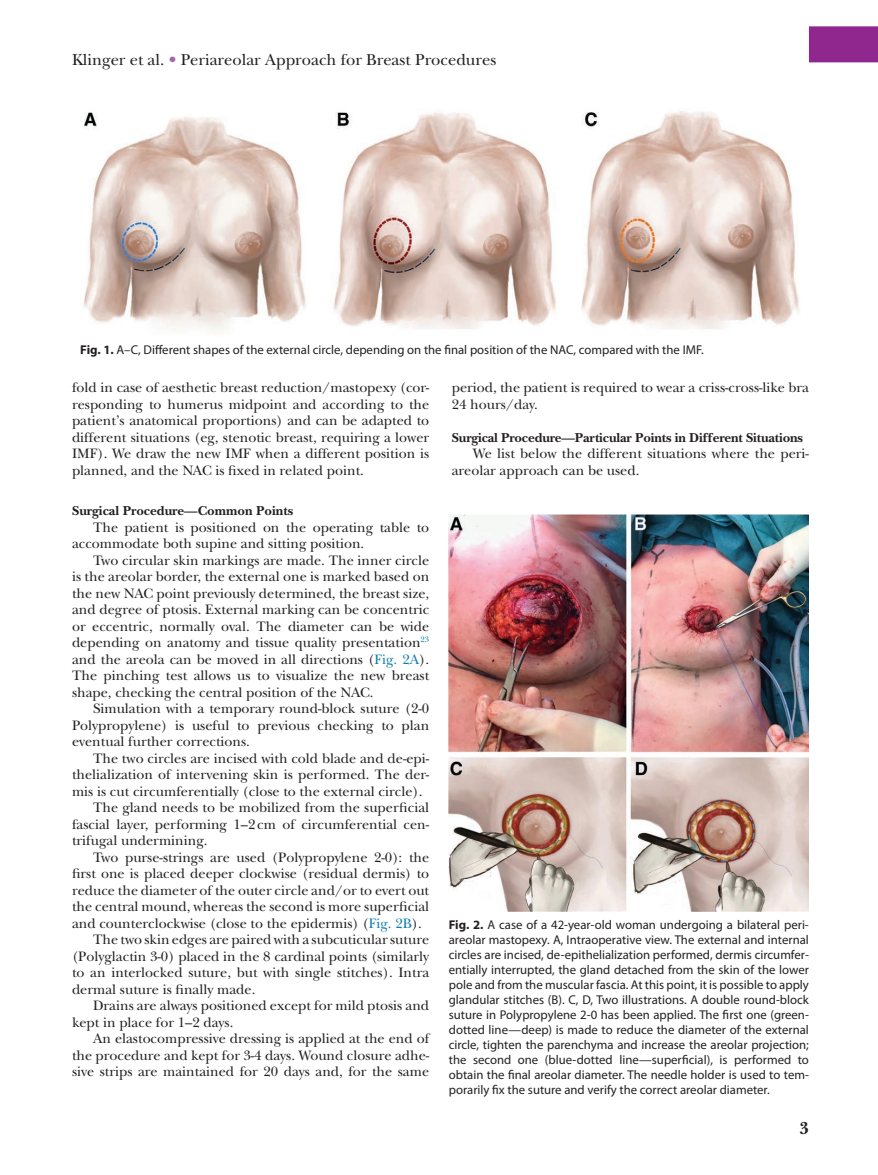
<style>
.page{position:relative;width:878px;height:1175px;background:#fff}
.page>*{position:absolute;margin:0;border:0;box-sizing:border-box;transform-origin:0 0}
.t1{font:700 18px "New Baskerville Std";color:#231f20}
.t2{font:16.5px "New Baskerville Std";color:#231f20}
.t3{font:14.25px/16.5px "New Baskerville Std";color:#231f20;text-align:justify}
.t4{font:700 13.5px "New Baskerville Std";letter-spacing:-.01em;color:#231f20}
.t5{font:12.75px/15px "Myriad Pro";color:#231f20;text-align:justify}
.s1{color:#a866aa}
.s2{font-weight:700}
.s3{color:#0f7eac}
</style>
<div class="page">
<div style="left:808px;top:26px;width:70px;height:36px;background:#8f278f"></div>
<img style="left:83px;top:111px;width:716px;height:220px">
<img style="left:449px;top:514px;width:359px;height:397px">
<p class="t2" style="left:72px;top:50px;width:426px">Klinger et al. <span class="s1">•</span> Periareolar Approach for Breast Procedures</p>
<p class="t5" style="left:80px;top:342px;width:478px"><span class="s2">Fig. 1.</span> A–C, Different shapes of the external circle, depending on the final position of the NAC</p>
<p class="t5" style="left:573px;top:342px;width:131px">, compared with the IMF.</p>
<p class="t3" style="left:72px;top:379px;width:359px">fold in case of aesthetic breast reduction/mastopexy (cor&shy;responding to humerus midpoint and according to the patient’s anatomical proportions) and can be adapted to different situations (eg, stenotic breast, requiring a lower IMF). We draw the new IMF when a different position is planned, and the NAC is fixed in related point.</p>
<p class="t4" style="left:72px;top:503px;width:223px">Surgical Procedure—Common Points</p>
<p class="t3" style="left:72px;top:519px;width:359px;text-indent:21px">The patient is positioned on the operating table to accommodate both supine and sitting position.</p>
<p class="t3" style="left:72px;top:552px;width:359px;text-indent:21px">Two circular skin markings are made. The inner circle is the areolar border, the external one is marked based on the new NAC point previously determined, the breast size, and degree of ptosis. External marking can be concentric or eccentric, normally oval. The diameter can be wide depending on anatomy and tissue quality presentation<sup>23 </sup>and the areola can be moved in all directions (<span class="s3">Fig. 2A</span>).<br>The pinching test allows us to visualize the new breast shape, checking the central position of the NAC.</p>
<p class="t3" style="left:72px;top:700px;width:359px;text-indent:21px">Simulation with a temporary round-block suture (2-0<br>Polypropylene) is useful to previous checking to plan eventual further corrections.</p>
<p class="t3" style="left:93px;top:750px;width:338px">The two circles are incised with cold blade and de-epi-</p>
<p class="t3" style="left:72px;top:766px;width:359px">thelialization of intervening skin is performed. The der-</p>
<p class="t3" style="left:72px;top:783px;width:352px">mis is cut circumferentially (close to the external circle).</p>
<p class="t3" style="left:93px;top:799px;width:338px">The gland needs to be mobilized from the superficial</p>
<p class="t3" style="left:72px;top:816px;width:359px">fascial layer, performing 1–2cm of circumferential cen-</p>
<p class="t3" style="left:72px;top:832px;width:137px">trifugal undermining.</p>
<p class="t3" style="left:93px;top:849px;width:338px">Two purse-strings are used (Polypropylene 2-0): the</p>
<p class="t3" style="left:72px;top:865px;width:358px">first one is placed deeper clockwise (residual dermis) to</p>
<p class="t3" style="left:72px;top:882px;width:358px">reduce the diameter of the outer circle and/or to evert out</p>
<p class="t3" style="left:72px;top:898px;width:359px">the central mound, whereas the second is more superficial</p>
<p class="t3" style="left:72px;top:915px;width:351px">and counterclockwise (close to the epidermis) (<span class="s3">Fig. 2B</span>).</p>
<p class="t3" style="left:93px;top:931px;width:337px">The two skin edges are paired with a subcuticular suture</p>
<p class="t3" style="left:72px;top:948px;width:358px">(Polyglactin 3-0) placed in the 8 cardinal points (similarly</p>
<p class="t3" style="left:72px;top:964px;width:358px">to an interlocked suture, but with single stitches). Intra</p>
<p class="t3" style="left:72px;top:981px;width:185px">dermal suture is finally made.</p>
<p class="t3" style="left:93px;top:997px;width:337px">Drains are always positioned except for mild ptosis and</p>
<p class="t3" style="left:72px;top:1014px;width:163px">kept in place for 1–2 days.</p>
<p class="t3" style="left:93px;top:1030px;width:338px">An elastocompressive dressing is applied at the end of</p>
<p class="t3" style="left:72px;top:1047px;width:359px">the procedure and kept for 3-4 days. Wound closure adhe-</p>
<p class="t3" style="left:72px;top:1063px;width:358px">sive strips are maintained for 20 days and, for the same</p>
<p class="t3" style="left:452px;top:379px;width:358px">period, the patient is required to wear a criss-cross-like bra<br>24 hours/day.</p>
<p class="t4" style="left:452px;top:429px;width:353px">Surgical Procedure—Particular Points in Different Situations</p>
<p class="t3" style="left:451px;top:445px;width:358px;text-indent:21px">We list below the different situations where the peri&shy;areolar approach can be used.</p>
<p class="t5" style="left:449px;top:917px;width:361px"><span class="s2">Fig. 2.</span> A case of a 42-year-old woman undergoing a bilateral peri&shy;areolar mastopexy. A, I ntraoperative view. The external and internal circles are incised, de-epithelialization performed, dermis circumfer&shy;entially interrupted, the gland detached from the skin of the lower pole and from the muscular fascia. At this point, it is possible to apply glandular stitches (B). C, D, Two illustrations. A double round-block suture in Polypropylene 2-0 has been applied. The first one (green&shy;dotted line—deep) is made to reduce the diameter of the external circle, tighten the parenchyma and increase the areolar projection; the second one (blue-dotted line—superficial), is performed to obtain the final areolar diameter. The needle holder is used to tem&shy;porarily fix the suture and verify the correct areolar diameter.</p>
<p class="t1" style="left:799px;top:1118px;width:11px">3</p>
</div>
